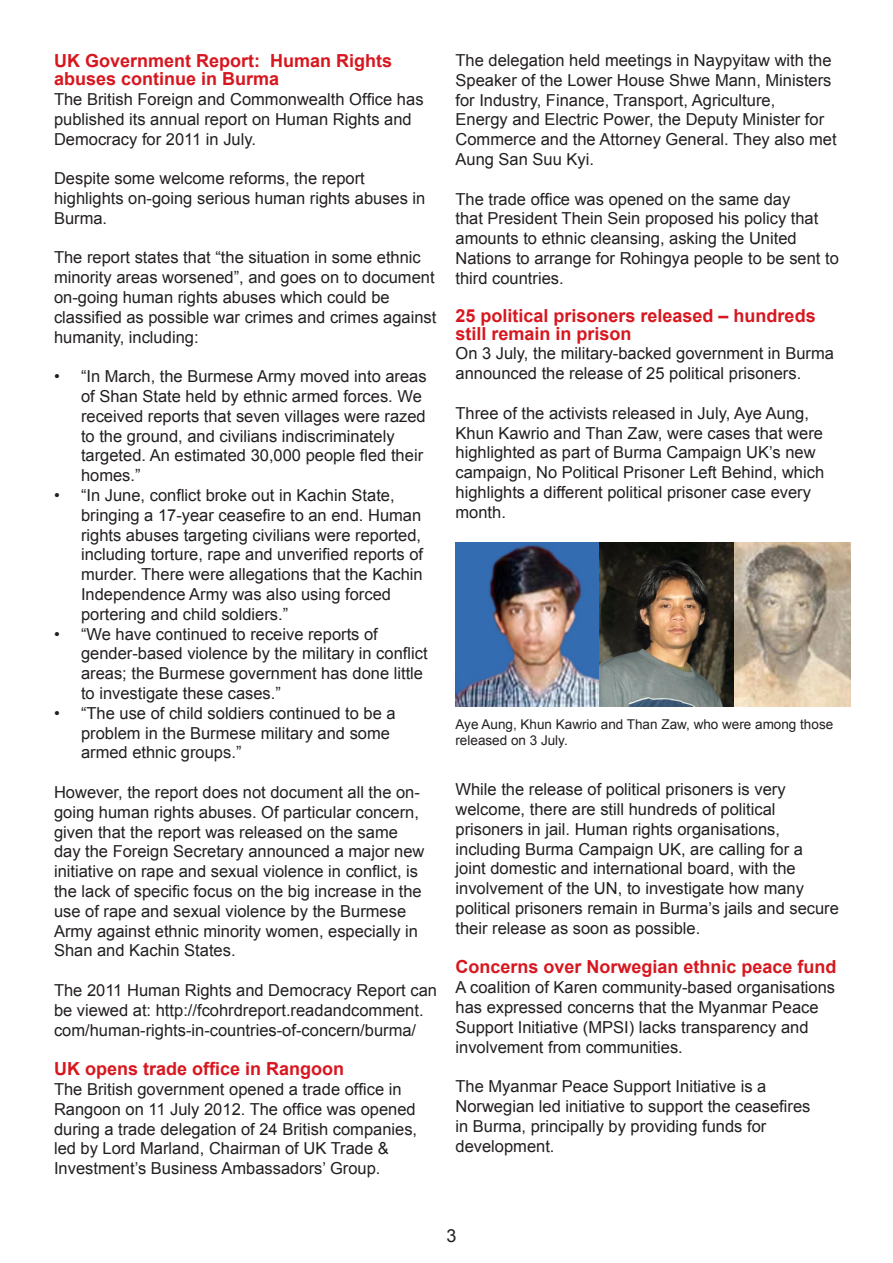
<style>
.page{position:relative;width:893px;height:1263px;background:#fff}
.page>*{position:absolute;margin:0;border:0;box-sizing:border-box;transform-origin:0 0}
.t1{font:700 18px/18px "Arial";color:#d7171f}
.t2{font:18px "Arial";color:#231f20}
.t3{font:16.5px/19.8px "Arial";color:#231f20}
.t4{font:13.5px/16.2px "Arial";color:#231f20}
</style>
<div class="page">
<img style="left:455px;top:542px;width:395px;height:165px">
<p class="t1" style="left:54px;top:52px;width:340px">UK Government Report: Human Rights abuses continue in Burma</p>
<p class="t3" style="left:54px;top:89px;width:371px">The British Foreign and Commonwealth Office has published its annual report on Human Rights and<br>Democracy for 2011 in July.</p>
<p class="t3" style="left:54px;top:169px;width:373px">Despite some welcome reforms, the report highlights on-going serious human rights abuses in<br>Burma.</p>
<p class="t3" style="left:54px;top:248px;width:384px">The report states that “the situation in some ethnic minority areas worsened”, and goes on to document on-going human rights abuses which could be classified as possible war crimes and crimes against humanity, including:</p>
<p class="t3" style="left:81px;top:367px;width:347px;text-indent:-27px">• “In March, the Burmese Army moved into areas of Shan State held by ethnic armed forces. We received reports that seven villages were razed to the ground, and civilians indiscriminately targeted. An estimated 30,000 people fled their homes.”</p>
<p class="t3" style="left:81px;top:485px;width:344px;text-indent:-27px">• “In June, conflict broke out in Kachin State, bringing a 17-year ceasefire to an end. Human rights abuses targeting civilians were reported, including torture, rape and unverified reports of murder. There were allegations that the Kachin Independence Army was also using forced portering and child soldiers.”</p>
<p class="t3" style="left:81px;top:624px;width:348px;text-indent:-27px">• “We have continued to receive reports of gender-based violence by the military in conflict areas; the Burmese government has done little to investigate these cases.”</p>
<p class="t3" style="left:81px;top:703px;width:316px;text-indent:-27px">• “The use of child soldiers continued to be a problem in the Burmese military and some armed ethnic groups.”</p>
<p class="t3" style="left:54px;top:782px;width:372px">However, the report does not document all the on&shy;going human rights abuses. Of particular concern, given that the report was released on the same day the Foreign Secretary announced a major new initiative on rape and sexual violence in conflict, is the lack of specific focus on the big increase in the use of rape and sexual violence by the Burmese Army against ethnic minority women, especially in Shan and Kachin States.</p>
<p class="t3" style="left:54px;top:980px;width:385px">The 2011 Human Rights and Democracy Report can be viewed at: http://fcohrdreport.readandcomment. com/human-rights-in-countries-of-concern/burma/</p>
<p class="t1" style="left:54px;top:1060px;width:292px">UK opens trade office in Rangoon</p>
<p class="t3" style="left:54px;top:1079px;width:365px">The British government opened a trade office in Rangoon on 11 July 2012. The office was opened during a trade delegation of 24 British companies, led by Lord Marland, Chairman of UK Trade &amp; Investment’s Business Ambassadors’ Group.</p>
<p class="t3" style="left:455px;top:50px;width:383px">The delegation held meetings in Naypyitaw with the Speaker of the Lower House Shwe Mann, Ministers for Industry, Finance, Transport, Agriculture,<br>Energy and Electric Power, the Deputy Minister for Commerce and the Attorney General. They also met Aung San Suu Kyi.</p>
<p class="t3" style="left:455px;top:189px;width:385px">The trade office was opened on the same day<br>that President Thein Sein proposed his policy that amounts to ethnic cleansing, asking the United Nations to arrange for Rohingya people to be sent to third countries.</p>
<p class="t1" style="left:455px;top:307px;width:362px">25 political prisoners released – hundreds still remain in prison</p>
<p class="t3" style="left:455px;top:344px;width:380px">On 3 July, the military-backed government in Burma announced the release of 25 political prisoners.</p>
<p class="t3" style="left:455px;top:403px;width:370px">Three of the activists released in July, Aye Aung, Khun Kawrio and Than Zaw, were cases that were highlighted as part of Burma Campaign UK’s new campaign, No Political Prisoner Left Behind, which highlights a different political prisoner case every month.</p>
<p class="t4" style="left:455px;top:716px;width:379px">Aye Aung, Khun Kawrio and Than Zaw, who were among those released on 3 July.</p>
<p class="t3" style="left:455px;top:779px;width:385px">While the release of political prisoners is very welcome, there are still hundreds of political prisoners in jail. Human rights organisations, including Burma Campaign UK, are calling for a<br>joint domestic and international board, with the involvement of the UN, to investigate how many political prisoners remain in Burma’s jails and secure their release as soon as possible.</p>
<p class="t1" style="left:455px;top:959px;width:383px">Concerns over Norwegian ethnic peace fund</p>
<p class="t3" style="left:455px;top:977px;width:381px">A coalition of Karen community-based organisations has expressed concerns that the Myanmar Peace Support Initiative (MPSI) lacks transparency and involvement from communities.</p>
<p class="t3" style="left:455px;top:1076px;width:356px">The Myanmar Peace Support Initiative is a Norwegian led initiative to support the ceasefires in Burma, principally by providing funds for development.</p>
<p class="t2" style="left:446px;top:1224px;width:12px">3</p>
</div>
